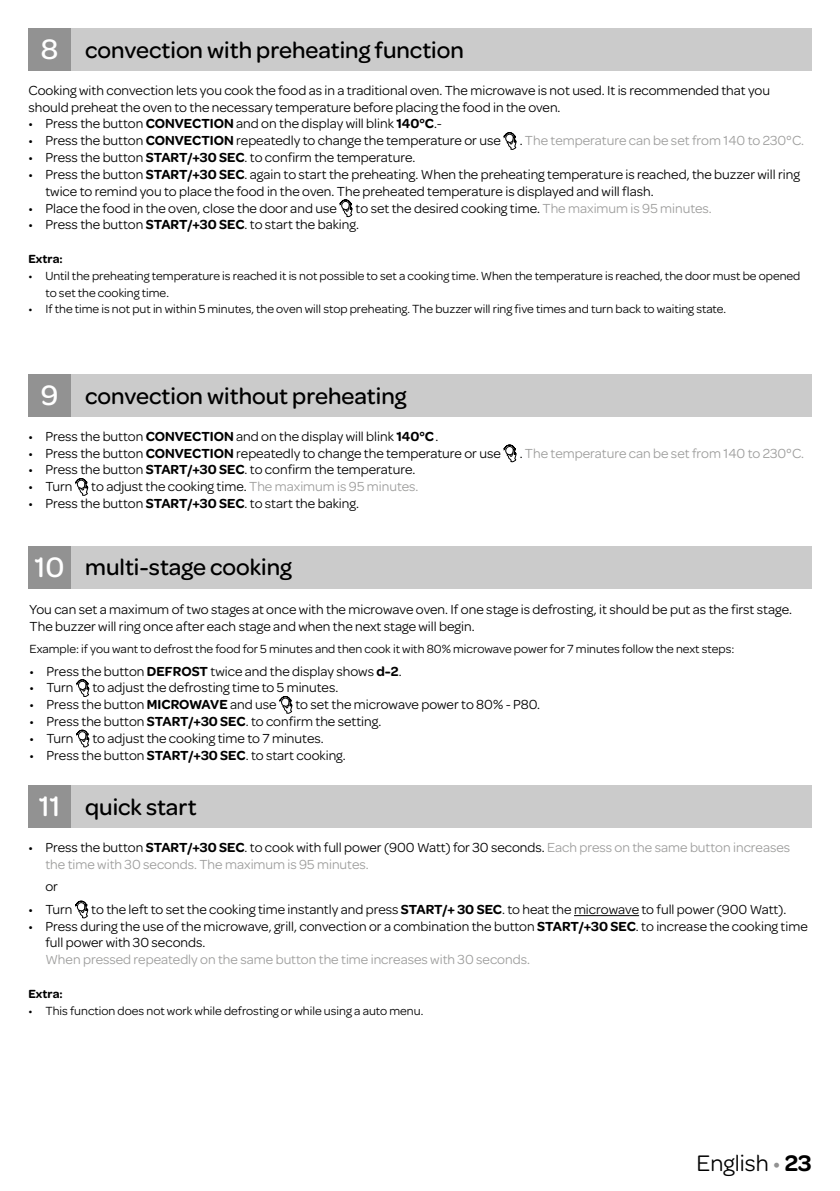
<style>
.page{position:relative;width:840px;height:1191px;background:#fff}
.page>*{position:absolute;margin:0;border:0;box-sizing:border-box;transform-origin:0 0}
.t1{font:500 24px "Omnes";color:#000}
.t2{font:24px "Omnes";color:#000}
.t3{font:14px/16.8px "Omnes";color:#000}
.t4{font:14px/16.8px "Omnes";color:#9d9d9c}
.t5{font:12.6px/16.8px "Omnes";color:#000}
.t6{font:600 12.6px "Omnes";color:#000}
.s1{font-size:30px;color:#fff}
.s2{font-weight:600}
.s3{color:#000}
.s4{color:#9d9d9c}
.s5{font-weight:600;color:#000}
.s6{color:#929292}
</style>
<div class="page">
<div style="left:57px;top:28px;width:754px;height:43px;background:#cbcbcb"></div>
<div style="left:28px;top:28px;width:43px;height:43px;background:#929292"></div>
<svg style="left:503px;top:132px;width:13px;height:18px"></svg>
<svg style="left:339px;top:199px;width:13px;height:19px"></svg>
<div style="left:57px;top:374px;width:754px;height:43px;background:#cbcbcb"></div>
<div style="left:28px;top:374px;width:43px;height:43px;background:#929292"></div>
<svg style="left:503px;top:444px;width:13px;height:19px"></svg>
<svg style="left:75px;top:478px;width:13px;height:18px"></svg>
<div style="left:57px;top:546px;width:754px;height:42px;background:#cbcbcb"></div>
<div style="left:28px;top:546px;width:43px;height:42px;background:#929292"></div>
<svg style="left:76px;top:679px;width:13px;height:18px"></svg>
<svg style="left:279px;top:696px;width:13px;height:18px"></svg>
<svg style="left:76px;top:730px;width:13px;height:18px"></svg>
<div style="left:57px;top:785px;width:754px;height:43px;background:#cbcbcb"></div>
<div style="left:28px;top:785px;width:43px;height:43px;background:#929292"></div>
<hr style="left:573px;top:915px;width:65px;height:1px;background:#000">
<svg style="left:75px;top:900px;width:13px;height:19px"></svg>
<h1 class="t1" style="left:41px;top:33px;width:424px"><span class="s1">8</span> convection with preheating function</h1>
<p class="t3" style="left:28px;top:81px;width:742px">Cooking with convection lets you cook the food as in a traditional oven. The microwave is not used. It is recommended that you should preheat the oven to the necessary temperature before placing the food in the oven.</p>
<p class="t3" style="left:28px;top:115px;width:415px">• Press the button <span class="s2">CONVECTION</span> and on the display will blink <span class="s2">140°C</span>.-</p>
<p class="t3" style="left:28px;top:131px;width:473px">• Press the button <span class="s2">CONVECTION</span> repeatedly to change the temperature or use</p>
<p class="t4" style="left:519px;top:131px;width:286px"><span class="s3">.</span> The temperature can be set from 140 to 230°C.</p>
<p class="t3" style="left:28px;top:148px;width:388px">• Press the button <span class="s2">START/+30 SEC</span>. to confirm the temperature.</p>
<p class="t3" style="left:45px;top:165px;width:755px;text-indent:-17px">• Press the button <span class="s2">START/+30 SEC</span>. again to start the preheating. When the preheating temperature is reached, the buzzer will ring twice to remind you to place the food in the oven. The preheated temperature is displayed and will flash.</p>
<p class="t3" style="left:28px;top:199px;width:310px">• Place the food in the oven, close the door and use</p>
<p class="t3" style="left:355px;top:199px;width:357px">to set the desired cooking time. <span class="s4">The maximum is 95 minutes.</span></p>
<p class="t3" style="left:28px;top:215px;width:332px">• Press the button <span class="s2">START/+30 SEC</span>. to start the baking.</p>
<p class="t6" style="left:28px;top:250px;width:36px">Extra:</p>
<p class="t5" style="left:45px;top:266px;width:756px;text-indent:-17px">• Until the preheating temperature is reached it is not possible to set a cooking time. When the temperature is reached, the door must be opened to set the cooking time.</p>
<p class="t5" style="left:28px;top:300px;width:699px">• If the time is not put in within 5 minutes, the oven will stop preheating. The buzzer will ring five times and turn back to waiting state.</p>
<h1 class="t1" style="left:41px;top:379px;width:367px"><span class="s1">9</span> convection without preheating</h1>
<p class="t3" style="left:28px;top:427px;width:411px">• Press the button <span class="s2">CONVECTION</span> and on the display will blink <span class="s2">140°</span><span class="s2">C</span>.</p>
<p class="t3" style="left:28px;top:444px;width:473px">• Press the button <span class="s2">CONVECTION</span> repeatedly to change the temperature or use</p>
<p class="t4" style="left:519px;top:444px;width:286px"><span class="s3">.</span> The temperature can be set from 140 to 230°C.</p>
<p class="t3" style="left:28px;top:460px;width:388px">• Press the button <span class="s2">START/+30 SEC</span>. to confirm the temperature.</p>
<p class="t3" style="left:28px;top:477px;width:46px">• Turn</p>
<p class="t3" style="left:91px;top:477px;width:328px">to adjust the cooking time. <span class="s4">The maximum is 95 minutes.</span></p>
<p class="t3" style="left:28px;top:494px;width:332px">• Press the button <span class="s2">START/+30 SEC</span>. to start the baking.</p>
<h1 class="t1" style="left:35px;top:551px;width:259px"><span class="s1">10</span> multi-stage cooking</h1>
<p class="t3" style="left:29px;top:600px;width:763px">You can set a maximum of two stages at once with the microwave oven. If one stage is defrosting, it should be put as the first stage.<br>The buzzer will ring once after each stage and when the next stage will begin.</p>
<p class="t5" style="left:29px;top:640px;width:706px">Example: if you want to defrost the food for 5 minutes and then cook it with 80% microwave power for 7 minutes follow the next steps:</p>
<p class="t3" style="left:29px;top:661px;width:373px">• Press the button <span class="s2">DEFROST</span> twice and the display shows <span class="s2">d-2</span>.</p>
<p class="t3" style="left:29px;top:678px;width:46px">• Turn</p>
<p class="t3" style="left:92px;top:678px;width:247px">to adjust the defrosting time to 5 minutes.</p>
<p class="t3" style="left:29px;top:695px;width:248px">• Press the button <span class="s2">MICROWAVE</span> and use</p>
<p class="t3" style="left:295px;top:695px;width:246px">to set the microwave power to 80% - P80.</p>
<p class="t3" style="left:29px;top:712px;width:353px">• Press the button <span class="s2">START/+30 SEC</span>. to confirm the setting.</p>
<p class="t3" style="left:29px;top:729px;width:46px">• Turn</p>
<p class="t3" style="left:92px;top:729px;width:233px">to adjust the cooking time to 7 minutes.</p>
<p class="t3" style="left:29px;top:745px;width:317px">• Press the button <span class="s2">START/+30 SEC</span>. to start cooking.</p>
<h1 class="t1" style="left:39px;top:790px;width:159px"><span class="s1">11</span> quick start</h1>
<p class="t4" style="left:45px;top:838px;width:746px;text-indent:-17px"><span class="s3">• Press the button</span> <span class="s5">START/+30 SEC</span><span class="s3">. to cook with full power (900 Watt) for 30 seconds.</span> Each press on the same button increases the time with 30 seconds. The maximum is 95 minutes.</p>
<p class="t3" style="left:45px;top:877px;width:14px">or</p>
<p class="t3" style="left:28px;top:900px;width:46px">• Turn</p>
<p class="t3" style="left:91px;top:900px;width:696px">to the left to set the cooking time instantly and press <span class="s2">START/+ 30 SEC</span>. to heat the microwave to full power (900 Watt).</p>
<p class="t3" style="left:45px;top:916px;width:763px;text-indent:-17px">• Press during the use of the microwave, grill, convection or a combination the button <span class="s2">START/+30 SEC</span>. to increase the cooking time full power with 30 seconds.</p>
<p class="t4" style="left:45px;top:950px;width:486px">When pressed repeatedly on the same button the time increases with 30 seconds.</p>
<p class="t6" style="left:28px;top:984px;width:36px">Extra:</p>
<p class="t5" style="left:28px;top:1001px;width:396px">• This function does not work while defrosting or while using a auto menu.</p>
<h1 class="t2" style="left:696px;top:1146px;width:116px">English <span class="s6">•</span> <span class="s2">23</span></h1>
</div>
